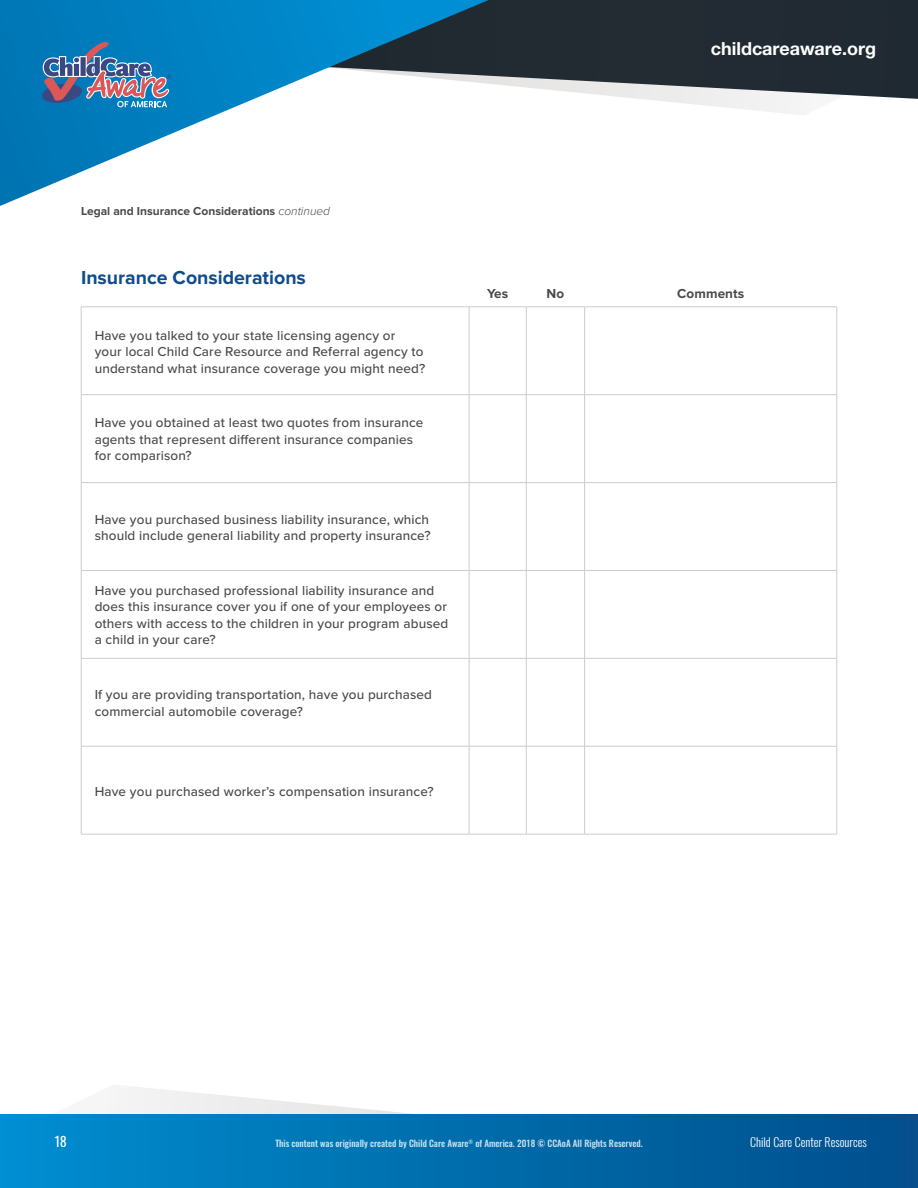
<style>
.page{position:relative;width:918px;height:1188px;background:#fff}
.page>*{position:absolute;margin:0;border:0;box-sizing:border-box;transform-origin:0 0}
.t1{font:700 19.5px "Proxima Nova";color:#0e4c8c}
.t2{font:700 18px "Helvetica Neue LT Std";color:#fff}
.t3{font:500 13.5px/16.5px "Proxima Nova";letter-spacing:.01em;color:#4a4a4b}
.t4{font:700 13.5px "Proxima Nova";letter-spacing:.01em;color:#4a4a4b}
.t5{font:13.5px "Oswald";color:#fff}
.t6{font:700 12px "Proxima Nova";color:#4a4a4b}
.t7{font:300 12px "Oswald";color:#fff}
.t8{font:500 9px "Oswald";color:#fff}
.s1{font-weight:300;font-style:italic}
</style>
<div class="page">
<svg style="left:115px;top:1085px;width:298px;height:29px"></svg>
<svg style="left:655px;top:100px;width:147px;height:15px"></svg>
<svg style="left:521px;top:0;width:397px;height:100px;background:#3a4249"></svg>
<svg style="left:0;top:0;width:521px;height:206px"></svg>
<div style="left:0;top:1114px;width:918px;height:74px;background:linear-gradient(to right,#008ecf,#014e8b)"></div>
<svg style="left:42px;top:42px;width:129px;height:65px;background:#4f7fab"></svg>
<hr style="left:81px;top:307px;width:1px;height:88px;background:#cdcccb">
<hr style="left:469px;top:307px;width:1px;height:88px;background:#cdcccb">
<hr style="left:526px;top:307px;width:1px;height:88px;background:#cdcccb">
<hr style="left:584px;top:307px;width:1px;height:88px;background:#cdcccb">
<hr style="left:837px;top:307px;width:1px;height:88px;background:#cdcccb">
<hr style="left:81px;top:394px;width:388px;height:1px;background:#cdcccb">
<hr style="left:81px;top:395px;width:1px;height:87px;background:#cdcccb">
<hr style="left:469px;top:394px;width:57px;height:1px;background:#cdcccb">
<hr style="left:469px;top:395px;width:1px;height:87px;background:#cdcccb">
<hr style="left:526px;top:394px;width:59px;height:1px;background:#cdcccb">
<hr style="left:526px;top:395px;width:1px;height:87px;background:#cdcccb">
<hr style="left:585px;top:394px;width:252px;height:1px;background:#cdcccb">
<hr style="left:584px;top:395px;width:1px;height:87px;background:#cdcccb">
<hr style="left:837px;top:395px;width:1px;height:87px;background:#cdcccb">
<hr style="left:81px;top:482px;width:388px;height:1px;background:#cdcccb">
<hr style="left:81px;top:483px;width:1px;height:87px;background:#cdcccb">
<hr style="left:469px;top:482px;width:57px;height:1px;background:#cdcccb">
<hr style="left:469px;top:483px;width:1px;height:87px;background:#cdcccb">
<hr style="left:526px;top:482px;width:59px;height:1px;background:#cdcccb">
<hr style="left:526px;top:483px;width:1px;height:87px;background:#cdcccb">
<hr style="left:585px;top:482px;width:252px;height:1px;background:#cdcccb">
<hr style="left:584px;top:483px;width:1px;height:87px;background:#cdcccb">
<hr style="left:837px;top:483px;width:1px;height:87px;background:#cdcccb">
<hr style="left:81px;top:570px;width:388px;height:1px;background:#cdcccb">
<hr style="left:81px;top:571px;width:1px;height:87px;background:#cdcccb">
<hr style="left:469px;top:570px;width:57px;height:1px;background:#cdcccb">
<hr style="left:469px;top:571px;width:1px;height:87px;background:#cdcccb">
<hr style="left:526px;top:570px;width:59px;height:1px;background:#cdcccb">
<hr style="left:526px;top:571px;width:1px;height:87px;background:#cdcccb">
<hr style="left:585px;top:570px;width:252px;height:1px;background:#cdcccb">
<hr style="left:584px;top:571px;width:1px;height:87px;background:#cdcccb">
<hr style="left:837px;top:571px;width:1px;height:87px;background:#cdcccb">
<hr style="left:81px;top:658px;width:388px;height:1px;background:#cdcccb">
<hr style="left:81px;top:659px;width:1px;height:87px;background:#cdcccb">
<hr style="left:469px;top:658px;width:57px;height:1px;background:#cdcccb">
<hr style="left:469px;top:659px;width:1px;height:87px;background:#cdcccb">
<hr style="left:526px;top:658px;width:59px;height:1px;background:#cdcccb">
<hr style="left:526px;top:659px;width:1px;height:87px;background:#cdcccb">
<hr style="left:585px;top:658px;width:252px;height:1px;background:#cdcccb">
<hr style="left:584px;top:659px;width:1px;height:87px;background:#cdcccb">
<hr style="left:837px;top:659px;width:1px;height:87px;background:#cdcccb">
<hr style="left:81px;top:746px;width:388px;height:1px;background:#cdcccb">
<hr style="left:81px;top:746px;width:1px;height:88px;background:#cdcccb">
<hr style="left:469px;top:746px;width:57px;height:1px;background:#cdcccb">
<hr style="left:469px;top:746px;width:1px;height:88px;background:#cdcccb">
<hr style="left:526px;top:746px;width:59px;height:1px;background:#cdcccb">
<hr style="left:526px;top:746px;width:1px;height:88px;background:#cdcccb">
<hr style="left:585px;top:746px;width:252px;height:1px;background:#cdcccb">
<hr style="left:584px;top:746px;width:1px;height:88px;background:#cdcccb">
<hr style="left:837px;top:746px;width:1px;height:88px;background:#cdcccb">
<hr style="left:81px;top:834px;width:388px;height:1px;background:#cdcccb">
<hr style="left:469px;top:834px;width:57px;height:1px;background:#cdcccb">
<hr style="left:526px;top:834px;width:59px;height:1px;background:#cdcccb">
<hr style="left:585px;top:834px;width:252px;height:1px;background:#cdcccb">
<hr style="left:81px;top:307px;width:388px;height:1px;background:#cdcccb">
<hr style="left:469px;top:307px;width:57px;height:1px;background:#cdcccb">
<hr style="left:526px;top:307px;width:59px;height:1px;background:#cdcccb">
<hr style="left:585px;top:307px;width:252px;height:1px;background:#cdcccb">
<h2 class="t2" style="left:711px;top:37px;width:167px">childcareaware.org</h2>
<p class="t6" style="left:81px;top:205px;width:251px">Legal and Insurance Considerations <span class="s1">continued</span></p>
<h1 class="t1" style="left:81px;top:268px;width:226px">Insurance Considerations</h1>
<p class="t3" style="left:95px;top:327px;width:332px">Have you talked to your state licensing agency or your local Child Care Resource and Referral agency to understand what insurance coverage you might need?</p>
<p class="t3" style="left:95px;top:415px;width:330px">Have you obtained at least two quotes from insurance agents that represent different insurance companies for comparison?</p>
<p class="t3" style="left:95px;top:511px;width:337px">Have you purchased business liability insurance, which should include general liability and property insurance?</p>
<p class="t3" style="left:95px;top:583px;width:355px">Have you purchased professional liability insurance and does this insurance cover you if one of your employees or others with access to the children in your program abused a child in your care?</p>
<p class="t3" style="left:95px;top:687px;width:339px">If you are providing transportation, have you purchased commercial automobile coverage?</p>
<p class="t3" style="left:95px;top:783px;width:341px">Have you purchased worker’s compensation insurance?</p>
<p class="t4" style="left:487px;top:288px;width:23px">Yes</p>
<p class="t4" style="left:547px;top:288px;width:19px">No</p>
<p class="t4" style="left:677px;top:288px;width:69px">Comments</p>
<p class="t5" style="left:54px;top:1129px;width:14px">18</p>
<p class="t7" style="left:750px;top:1131px;width:118px">Child Care Center Resources</p>
<p class="t8" style="left:275px;top:1138px;width:369px">This content was originally created by Child Care Aware<sup>®</sup> of America. 2018 © CCAoA All Rights Reserved.</p>
</div>
